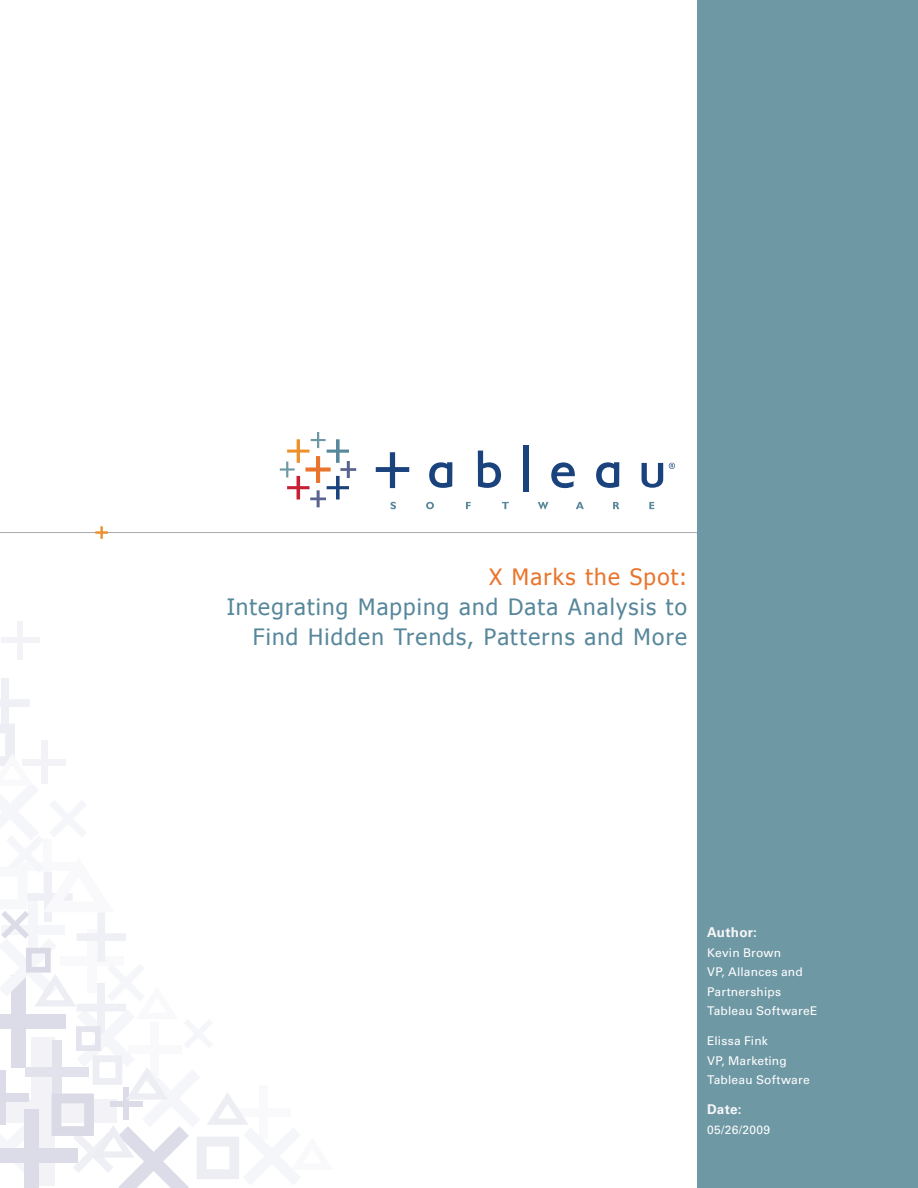
<style>
.page{position:relative;width:918px;height:1188px;background:#fff}
.page>*{position:absolute;margin:0;border:0;box-sizing:border-box;transform-origin:0 0}
.t1{font:22.5px "Tahoma";letter-spacing:.055em;color:#57879b}
.t2{font:22.5px "Tahoma";letter-spacing:.055em;color:#e9752d}
.t3{font:700 13.5px "Univers LT Std";letter-spacing:.015em;color:#f7f7f8}
.t4{font:12px/19.5px "Univers LT Std";letter-spacing:.015em;color:#fff}
</style>
<div class="page">
<hr style="left:0;top:532px;width:851px;height:1px;background:#a8a9ad">
<div style="left:698px;top:0;width:220px;height:1188px;background:#6f98a5"></div>
<div style="left:17px;top:621px;width:6px;height:38px;background:#f3f3f7"></div>
<div style="left:1px;top:637px;width:38px;height:6px;background:#f3f3f7"></div>
<div style="left:1px;top:678px;width:8px;height:50px;background:#eff0f5"></div>
<div style="left:0;top:699px;width:30px;height:8px;background:#eff0f5"></div>
<svg style="left:0;top:724px;width:248px;height:464px"></svg>
<div style="left:24px;top:1109px;width:15px;height:79px;background:#dcdce8"></div>
<div style="left:0;top:1148px;width:78px;height:14px;background:#dcdce8"></div>
<svg style="left:280px;top:432px;width:76px;height:75px"></svg>
<svg style="left:391px;top:502px;width:5px;height:7px"></svg>
<svg style="left:426px;top:502px;width:8px;height:7px"></svg>
<svg style="left:466px;top:502px;width:5px;height:7px"></svg>
<svg style="left:502px;top:502px;width:7px;height:7px"></svg>
<svg style="left:538px;top:502px;width:10px;height:7px"></svg>
<svg style="left:576px;top:502px;width:8px;height:7px"></svg>
<svg style="left:613px;top:502px;width:6px;height:7px"></svg>
<svg style="left:649px;top:502px;width:5px;height:7px"></svg>
<svg style="left:478px;top:451px;width:23px;height:37px"></svg>
<div style="left:523px;top:446px;width:5px;height:46px;background:#1a437e"></div>
<svg style="left:551px;top:462px;width:24px;height:26px"></svg>
<svg style="left:642px;top:463px;width:21px;height:25px"></svg>
<svg style="left:429px;top:462px;width:23px;height:26px"></svg>
<svg style="left:596px;top:462px;width:23px;height:26px"></svg>
<svg style="left:376px;top:452px;width:33px;height:36px"></svg>
<svg style="left:669px;top:463px;width:6px;height:6px"></svg>
<svg style="left:95px;top:526px;width:13px;height:13px"></svg>
<p class="t2" style="left:489px;top:562px;width:199px">X Marks the Spot:</p>
<p class="t1" style="left:227px;top:592px;width:462px">Integrating Mapping and Data Analysis to</p>
<p class="t1" style="left:253px;top:622px;width:435px">Find Hidden Trends, Patterns and More</p>
<p class="t3" style="left:707px;top:925px;width:51px">Author:</p>
<p class="t4" style="left:707px;top:943px;width:112px">Kevin Brown<br>VP, Allances and<br>Partnerships<br>Tableau SoftwareE</p>
<p class="t4" style="left:707px;top:1031px;width:104px">Elissa Fink<br>VP, Marketing<br>Tableau Software</p>
<p class="t3" style="left:707px;top:1102px;width:36px">Date:</p>
<p class="t4" style="left:707px;top:1120px;width:65px">05/26/2009</p>
</div>
